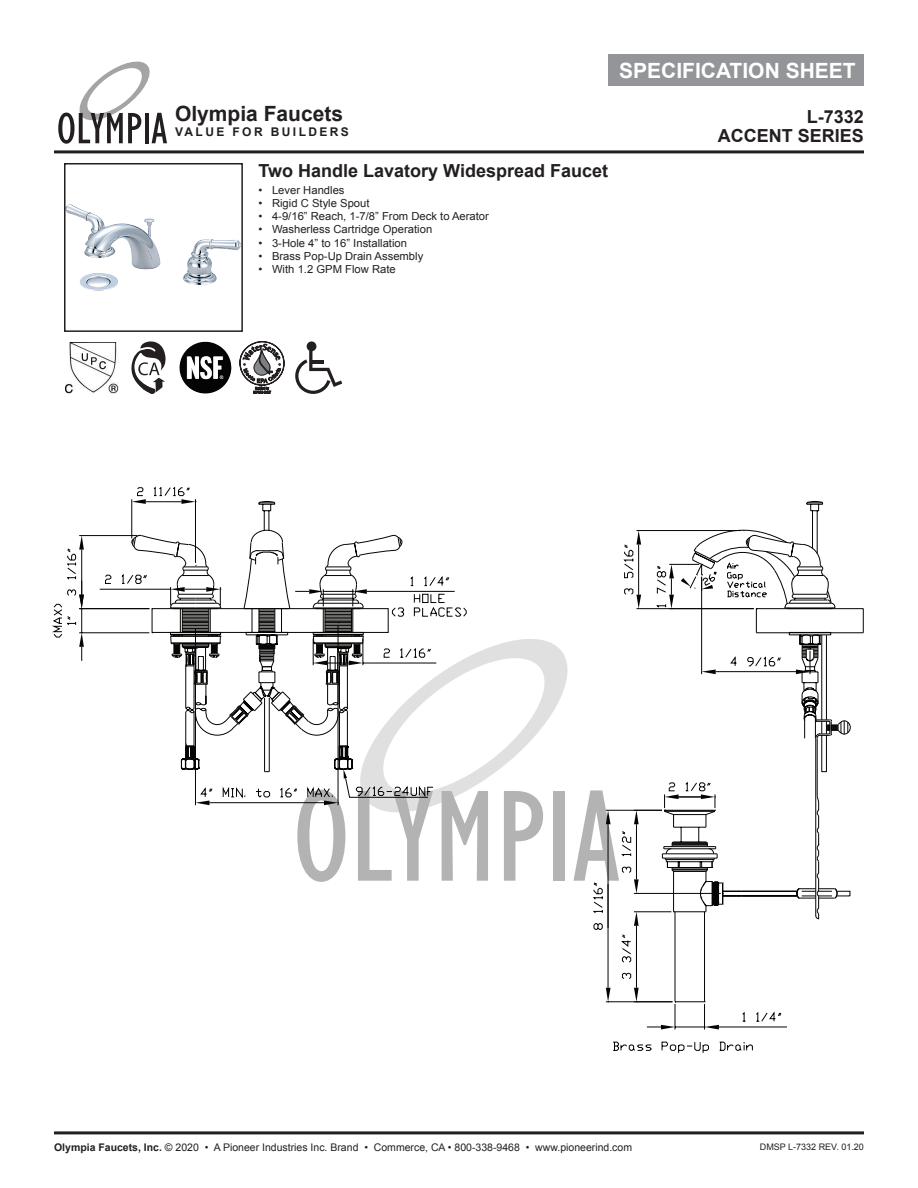
<style>
.page{position:relative;width:918px;height:1188px;background:#fff}
.page>*{position:absolute;margin:0;border:0;box-sizing:border-box;transform-origin:0 0}
.t1{font:700 21px "Arial";color:#fff}
.t2{font:700 21px "Arial";color:#231f20}
.t3{font:700 18px "Arial";color:#231f20}
.t4{font:700 12px "Arial";letter-spacing:.2em;color:#231f20}
.t5{font:11.1px "Arial";color:#231f20}
.t6{font:10.5px "Arial";color:#231f20}
.t7{font:9px "Arial";color:#231f20}
.s1{font-weight:700}
</style>
<div class="page">
<svg style="left:137px;top:487px;width:53px;height:10px"></svg>
<svg style="left:53px;top:499px;width:811px;height:531px"></svg>
<svg style="left:58px;top:62px;width:109px;height:82px"></svg>
<svg style="left:131px;top:341px;width:35px;height:53px"></svg>
<div style="left:608px;top:54px;width:256px;height:31px;background:#939598"></div>
<hr style="left:54px;top:150px;width:810px;height:3px;background:#231f20">
<hr style="left:54px;top:1131px;width:810px;height:3px;background:#231f20">
<img style="left:66px;top:342px;width:52px;height:51px">
<svg style="left:240px;top:341px;width:44px;height:53px"></svg>
<img style="left:179px;top:342px;width:52px;height:52px">
<svg style="left:295px;top:350px;width:47px;height:44px"></svg>
<div style="left:307px;top:341px;width:9px;height:10px;background:#231f20;border-radius:50%"></div>
<img style="left:67px;top:204px;width:173px;height:87px">
<div style="left:64px;top:163px;width:179px;height:169px;border:2px solid #231f20"></div>
<h1 class="t2" style="left:175px;top:100px;width:170px">Olympia Faucets</h1>
<p class="t4" style="left:175px;top:124px;width:175px">VALUE FOR BUILDERS</p>
<h2 class="t3" style="left:259px;top:158px;width:351px">Two Handle Lavatory Widespread Faucet</h2>
<p class="t5" style="left:259px;top:182px;width:88px">• Lever Handles</p>
<p class="t5" style="left:259px;top:196px;width:113px">• Rigid C Style Spout</p>
<p class="t5" style="left:259px;top:209px;width:232px">• 4-9/16” Reach, 1-7/8” From Deck to Aerator</p>
<p class="t5" style="left:259px;top:222px;width:175px">• Washerless Cartridge Operation</p>
<p class="t5" style="left:259px;top:236px;width:150px">• 3-Hole 4” to 16” Installation</p>
<p class="t5" style="left:259px;top:249px;width:166px">• Brass Pop-Up Drain Assembly</p>
<p class="t5" style="left:259px;top:262px;width:139px">• With 1.2 GPM Flow Rate</p>
<h1 class="t1" style="left:619px;top:57px;width:238px">SPECIFICATION SHEET</h1>
<h2 class="t3" style="left:807px;top:105px;width:59px">L-7332</h2>
<h2 class="t3" style="left:718px;top:124px;width:148px">ACCENT SERIES</h2>
<p class="t6" style="left:54px;top:1140px;width:580px"><span class="s1">Olympia Faucets, Inc.</span> © 2020 • A Pioneer Industries Inc. Brand • Commerce, CA • 800-338-9468 • www.pioneerind.com</p>
<p class="t7" style="left:760px;top:1140px;width:106px">DMSP L-7332 REV. 01.20</p>
</div>
